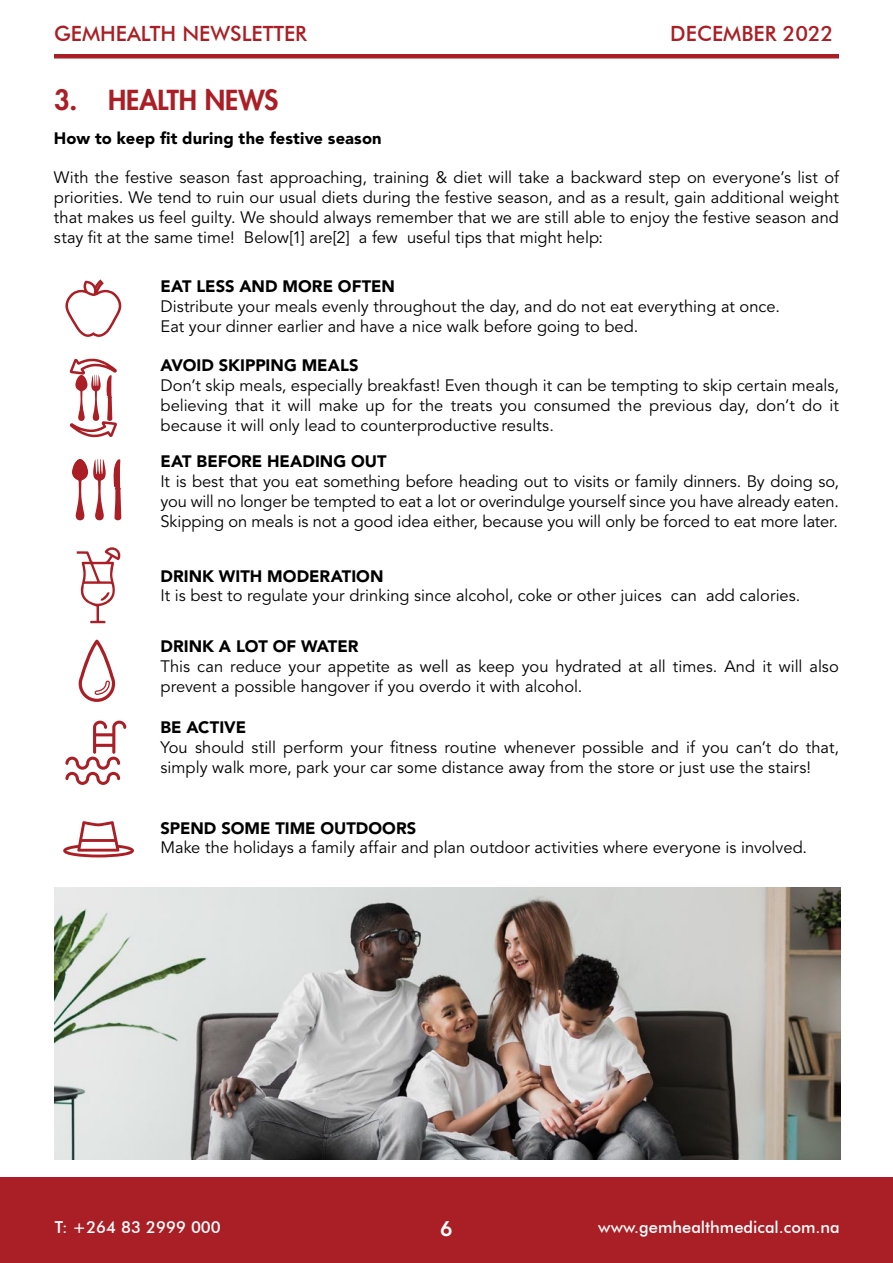
<style>
.page{position:relative;width:893px;height:1263px;background:#fff}
.page>*{position:absolute;margin:0;border:0;box-sizing:border-box;transform-origin:0 0}
.t1{font:800 27px "Futura LT";color:#aa1f25}
.t2{font:500 21px "Futura BT";color:#aa1f25}
.t3{font:800 21px "Avenir LT Std";color:#fff}
.t4{font:16.5px/19.8px "Avenir LT Std";color:#000;text-align:justify}
.t5{font:900 16.5px "Avenir LT Std";color:#000}
.t6{font:500 16.5px "Futura BT";color:#fff}
</style>
<div class="page">
<div style="left:0;top:1177px;width:893px;height:86px;background:#aa1f25"></div>
<div style="left:54px;top:54px;width:785px;height:5px;background:#aa1f25"></div>
<svg style="left:65px;top:279px;width:56px;height:58px"></svg>
<svg style="left:70px;top:358px;width:47px;height:79px"></svg>
<svg style="left:79px;top:640px;width:36px;height:62px"></svg>
<svg style="left:63px;top:821px;width:71px;height:36px"></svg>
<svg style="left:65px;top:721px;width:61px;height:64px"></svg>
<svg style="left:113px;top:459px;width:8px;height:61px"></svg>
<svg style="left:72px;top:459px;width:34px;height:61px"></svg>
<img style="left:55px;top:887px;width:786px;height:273px">
<svg style="left:77px;top:547px;width:44px;height:76px"></svg>
<p class="t2" style="left:54px;top:21px;width:255px">GEMHEALTH NEWSLETTER</p>
<p class="t2" style="left:670px;top:21px;width:165px">DECEMBER 2022</p>
<h1 class="t1" style="left:54px;top:82px;width:87px">3. HEALTH</h1>
<h1 class="t1" style="left:205px;top:82px;width:74px">NEWS</h1>
<p class="t5" style="left:54px;top:128px;width:329px">HOW TO KEEP FIT DURING THE FESTIVE SEASON</p>
<p class="t4" style="left:54px;top:168px;width:786px">With the festive season fast approaching, training &amp; diet will take a backward step on everyone’s list of priorities. We tend to ruin our usual diets during the festive season, and as a result, gain additional weight that makes us feel guilty. We should always remember that we are still able to enjoy the festive season and stay fit at the same time! Below[1] are[2] a few useful tips that might help:</p>
<p class="t5" style="left:161px;top:276px;width:11px">EAT</p>
<p class="t5" style="left:197px;top:276px;width:200px">LESS AND MORE OFTEN</p>
<p class="t4" style="left:161px;top:297px;width:621px">Distribute your meals evenly throughout the day, and do not eat everything at once.<br>Eat your dinner earlier and have a nice walk before going to bed.</p>
<p class="t5" style="left:161px;top:355px;width:200px">AVOID SKIPPING MEALS</p>
<p class="t4" style="left:161px;top:376px;width:680px">Don’t skip meals, especially breakfast! Even though it can be tempting to skip certain meals, believing that it will make up for the treats you consumed the previous day, don’t do it because it will only lead to counterproductive results.</p>
<p class="t5" style="left:161px;top:451px;width:11px">EAT</p>
<p class="t5" style="left:197px;top:451px;width:189px">BEFORE HEADING OUT</p>
<p class="t4" style="left:161px;top:472px;width:680px">It is best that you eat something before heading out to visits or family dinners. By doing so, you will no longer be tempted to eat a lot or overindulge yourself since you have already eaten.<br>Skipping on meals is not a good idea either, because you will only be forced to eat more later.</p>
<p class="t5" style="left:161px;top:566px;width:225px">DRINK WITH MODERATION</p>
<p class="t4" style="left:160px;top:586px;width:641px">It is best to regulate your drinking since alcohol, coke or other juices can add calories.</p>
<p class="t5" style="left:160px;top:636px;width:199px">DRINK A LOT OF WATER</p>
<p class="t4" style="left:160px;top:657px;width:680px">This can reduce your appetite as well as keep you hydrated at all times. And it will also prevent a possible hangover if you overdo it with alcohol.</p>
<p class="t5" style="left:160px;top:717px;width:87px">BE ACTIVE</p>
<p class="t4" style="left:160px;top:738px;width:680px">You should still perform your fitness routine whenever possible and if you can’t do that, simply walk more, park your car some distance away from the store or just use the stairs!</p>
<p class="t5" style="left:160px;top:818px;width:257px">SPEND SOME TIME OUTDOORS</p>
<p class="t4" style="left:160px;top:838px;width:648px">Make the holidays a family affair and plan outdoor activities where everyone is involved.</p>
<p class="t6" style="left:55px;top:1217px;width:168px">T: +264 83 2999 000</p>
<p class="t6" style="left:598px;top:1217px;width:243px">www.gemhealthmedical.com.na</p>
<p class="t3" style="left:440px;top:1216px;width:14px">6</p>
</div>
